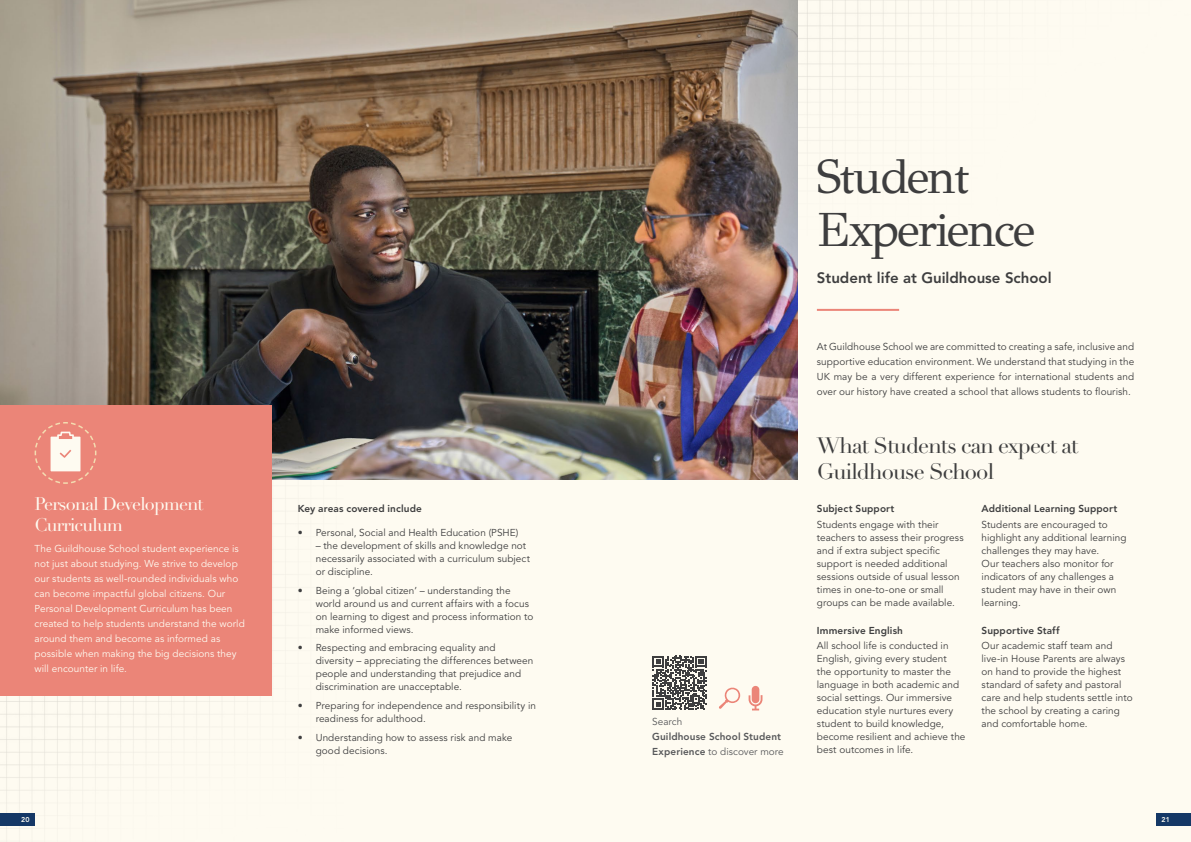
<style>
.page{position:relative;width:1191px;height:842px;background:#fff}
.page>*{position:absolute;margin:0;border:0;box-sizing:border-box;transform-origin:0 0}
.Heading{font:48px "GFS Didot";letter-spacing:-.04em;color:#3e3e3f}
.t1{font:22px/26px "Didot LT Pro";letter-spacing:-.04em;color:#3e3e3f}
.t2{font:18px/21px "Didot LT Pro";letter-spacing:-.04em;color:#fefbf1}
.t3{font:800 15px "Avenir LT Std";color:#3e3e3f}
._04_Body_Copy{font:10px/13px "Avenir LT Std";letter-spacing:.005em;color:#3e3e3f}
._04_Body_Copy-2{font:10px/15px "Avenir LT Std";letter-spacing:.005em;color:#fefbf1}
._04_Body_Copy-3{font:800 10px "Avenir LT Std";letter-spacing:.01em;color:#3e3e3f}
._04_Body_Copy-4{font:800 10px/15px "Avenir LT Std";letter-spacing:.01em;color:#57585a}
.t4{font:800 7px "Avenir LT Std";color:#fefcf2}
.s1{font-weight:400}
</style>
<div class="page">
<div style="left:0;top:0;width:595px;height:842px;background:#fefbf1"></div>
<div style="left:595px;top:0;width:596px;height:842px;background:#fefbf1"></div>
<img style="left:0;top:479px;width:363px;height:363px">
<img style="left:797px;top:0;width:188px;height:235px">
<img style="left:0;top:0;width:797px;height:479px">
<div style="left:0;top:405px;width:271px;height:291px;background:#eb8578"></div>
<svg style="left:34px;top:422px;width:63px;height:62px"></svg>
<hr style="left:817px;top:309px;width:82px;height:2px;background:#eb8578">
<svg style="left:652px;top:656px;width:54px;height:54px"></svg>
<div style="left:751px;top:686px;width:8px;height:17px;background:#eb8578;border-radius:4px"></div>
<svg style="left:748px;top:695px;width:14px;height:15px"></svg>
<svg style="left:719px;top:687px;width:21px;height:22px"></svg>
<div style="left:0;top:813px;width:35px;height:13px;background:#153866"></div>
<div style="left:1156px;top:813px;width:35px;height:13px;background:#153866"></div>
<p class="Heading" style="left:817px;top:138px;width:154px">Student</p>
<p class="Heading" style="left:817px;top:191px;width:220px">Experience</p>
<p class="t3" style="left:817px;top:269px;width:236px">Student life at Guildhouse School</p>
<p class="t2" style="left:35px;top:494px;width:170px">Personal Development<br>Curriculum</p>
<p class="_04_Body_Copy-2" style="left:35px;top:542px;width:212px">The Guildhouse School student experience is not just about studying. We strive to develop our students as well-rounded individuals who can become impactful global citizens. Our Personal Development Curriculum has been created to help students understand the world around them and become as informed as possible when making the big decisions they will encounter in life.</p>
<p class="_04_Body_Copy-3" style="left:298px;top:502px;width:126px">Key areas covered include</p>
<p class="_04_Body_Copy" style="left:298px;top:526px;width:222px">• Personal, Social and Health Education (PSHE)</p>
<p class="_04_Body_Copy" style="left:316px;top:539px;width:216px">– the development of skills and knowledge not necessarily associated with a curriculum subject or discipline.</p>
<p class="_04_Body_Copy" style="left:316px;top:584px;width:219px;text-indent:-18px">• Being a ‘global citizen’ – understanding the world around us and current affairs with a focus on learning to digest and process information to make informed views.</p>
<p class="_04_Body_Copy" style="left:316px;top:642px;width:219px;text-indent:-18px">• Respecting and embracing equality and diversity – appreciating the differences between people and understanding that prejudice and discrimination are unacceptable.</p>
<p class="_04_Body_Copy" style="left:316px;top:699px;width:222px;text-indent:-18px">• Preparing for independence and responsibility in readiness for adulthood.</p>
<p class="_04_Body_Copy" style="left:316px;top:731px;width:198px;text-indent:-18px">• Understanding how to assess risk and make good decisions.</p>
<p class="_04_Body_Copy-4" style="left:652px;top:714px;width:133px"><span class="s1">Search<br></span>Guildhouse School Student<br>Experience <span class="s1">to discover more</span></p>
<p class="_04_Body_Copy" style="left:817px;top:340px;width:319px;line-height:15px;text-align:justify">At Guildhouse School we are committed to creating a safe, inclusive and supportive education environment. We understand that studying in the UK may be a very different experience for international students and over our history have created a school that allows students to flourish.</p>
<p class="t1" style="left:817px;top:433px;width:263px">What Students can expect at<br>Guildhouse School</p>
<p class="_04_Body_Copy-3" style="left:817px;top:502px;width:79px">Subject Support</p>
<p class="_04_Body_Copy" style="left:817px;top:518px;width:148px">Students engage with their teachers to assess their progress and if extra subject specific support is needed additional sessions outside of usual lesson times in one-to-one or small groups can be made available.</p>
<p class="_04_Body_Copy-3" style="left:817px;top:624px;width:88px">Immersive English</p>
<p class="_04_Body_Copy" style="left:817px;top:640px;width:150px">All school life is conducted in<br>English, giving every student<br>the opportunity to master the language in both academic and social settings. Our immersive education style nurtures every student to build knowledge, become resilient and achieve the best outcomes in life.</p>
<p class="_04_Body_Copy-3" style="left:981px;top:502px;width:137px">Additional Learning Support</p>
<p class="_04_Body_Copy" style="left:981px;top:518px;width:146px">Students are encouraged to highlight any additional learning challenges they may have.<br>Our teachers also monitor for indicators of any challenges a student may have in their own learning.</p>
<p class="_04_Body_Copy-3" style="left:981px;top:624px;width:80px">Supportive Staff</p>
<p class="_04_Body_Copy" style="left:981px;top:640px;width:152px">Our academic staff team and live-in House Parents are always on hand to provide the highest standard of safety and pastoral care and help students settle into the school by creating a caring and comfortable home.</p>
<p class="t4" style="left:21px;top:815px;width:10px">20</p>
<p class="t4" style="left:1161px;top:815px;width:10px">21</p>
</div>
